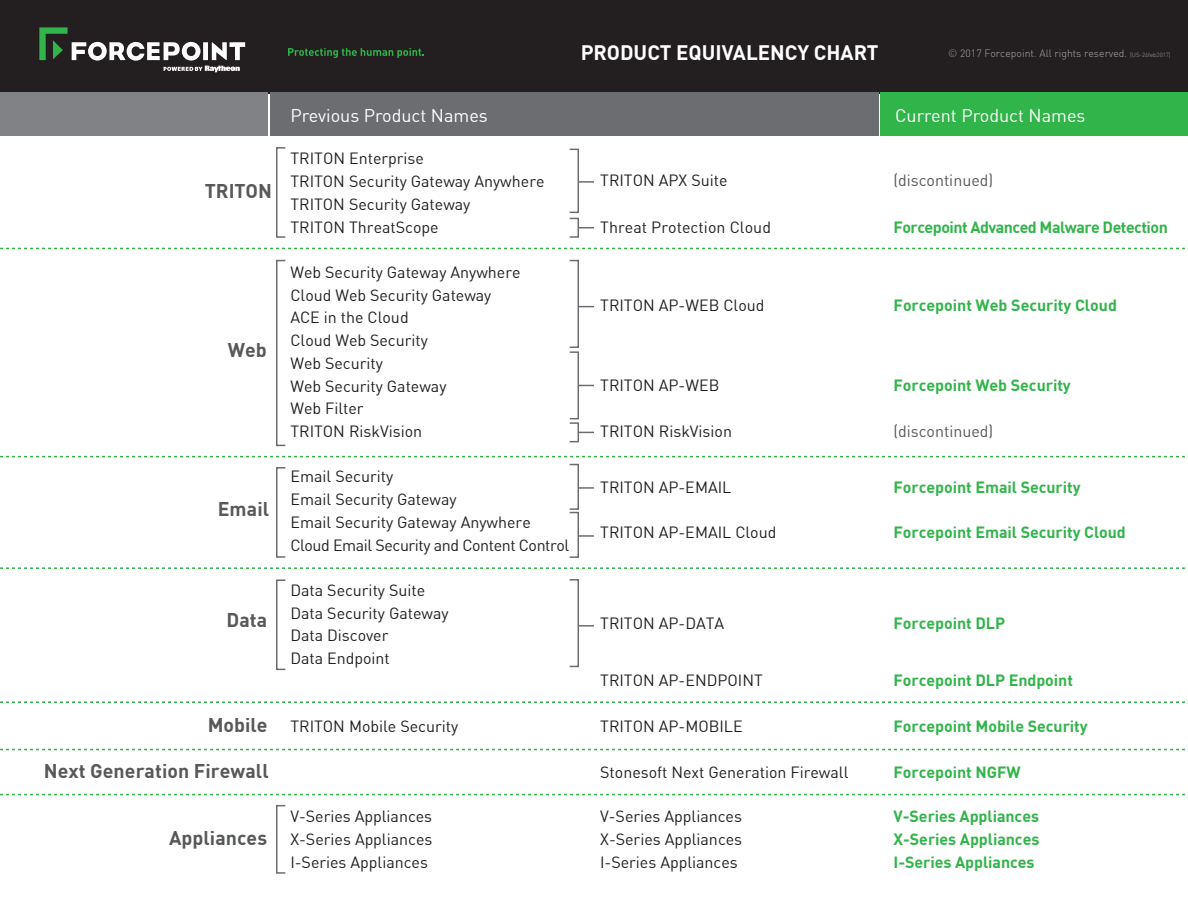
<style>
.page{position:relative;width:1188px;height:918px;background:#fff}
.page>*{position:absolute;margin:0;border:0;box-sizing:border-box;transform-origin:0 0}
.t1{font:700 20.55px "DIN Offc Pro";color:#fff}
.t2{font:700 19.5px "DIN Offc Pro";letter-spacing:.005em;color:#57585a}
.t3{font:18px "DIN Offc Pro";color:#fff}
.t4{font:16.05px/22.6px "DIN Offc Pro";color:#231f20}
.t5{font:700 16.05px "DIN Offc Pro";letter-spacing:-.005em;color:#31b44a}
.t6{font:700 16.05px "DIN Offc Pro";letter-spacing:-.03em;color:#31b44a}
.t7{font:16.05px "DIN Offc Pro";color:#57585a}
.t8{font:300 10.5px "DIN Offc Pro";letter-spacing:.005em;color:#a8a9ad}
.s1{font-size:6px}
.s2{font-weight:700;font-size:19.5px;color:#57585a}
</style>
<div class="page">
<div style="left:0;top:0;width:1188px;height:93px;background:#231f20"></div>
<div style="left:881px;top:92px;width:307px;height:44px;background:#31b44a"></div>
<div style="left:0;top:92px;width:268px;height:44px;background:#808285"></div>
<div style="left:270px;top:92px;width:608px;height:44px;background:#6c6d70"></div>
<svg style="left:39px;top:27px;width:206px;height:45px"></svg>
<svg style="left:288px;top:48px;width:136px;height:10px"></svg>
<div style="left:276px;top:147px;width:10px;height:91px;border:2px solid #6c6d70"></div>
<div style="left:569px;top:149px;width:10px;height:64px;border:2px solid #6c6d70"></div>
<div style="left:569px;top:218px;width:10px;height:20px;border:2px solid #6c6d70"></div>
<div style="left:276px;top:467px;width:10px;height:91px;border:2px solid #6c6d70"></div>
<div style="left:276px;top:579px;width:10px;height:91px;border:2px solid #6c6d70"></div>
<div style="left:276px;top:805px;width:10px;height:69px;border:2px solid #6c6d70"></div>
<div style="left:276px;top:260px;width:10px;height:186px;border:2px solid #6c6d70"></div>
<svg style="left:0;top:248px;width:1185px;height:1px"></svg>
<svg style="left:0;top:456px;width:1185px;height:1px"></svg>
<svg style="left:0;top:567px;width:1185px;height:2px"></svg>
<svg style="left:0;top:701px;width:1185px;height:2px"></svg>
<svg style="left:0;top:749px;width:1185px;height:1px"></svg>
<svg style="left:0;top:794px;width:1185px;height:1px"></svg>
<svg style="left:578px;top:181px;width:16px;height:2px"></svg>
<div style="left:569px;top:260px;width:10px;height:88px;border:2px solid #6c6d70"></div>
<svg style="left:578px;top:306px;width:16px;height:1px"></svg>
<svg style="left:578px;top:227px;width:16px;height:1px"></svg>
<div style="left:569px;top:422px;width:10px;height:20px;border:2px solid #6c6d70"></div>
<svg style="left:578px;top:432px;width:16px;height:1px"></svg>
<div style="left:569px;top:351px;width:10px;height:68px;border:2px solid #6c6d70"></div>
<svg style="left:578px;top:385px;width:16px;height:1px"></svg>
<div style="left:569px;top:512px;width:10px;height:46px;border:2px solid #6c6d70"></div>
<svg style="left:578px;top:535px;width:16px;height:2px"></svg>
<div style="left:569px;top:464px;width:10px;height:46px;border:2px solid #6c6d70"></div>
<svg style="left:578px;top:487px;width:16px;height:2px"></svg>
<div style="left:569px;top:579px;width:10px;height:88px;border:2px solid #6c6d70"></div>
<svg style="left:578px;top:625px;width:16px;height:2px"></svg>
<p class="t2" style="left:205px;top:175px;width:69px">TRITON</p>
<p class="t2" style="left:228px;top:334px;width:40px">Web</p>
<p class="t3" style="left:290px;top:102px;width:199px">Previous Product Names</p>
<p class="t4" style="left:290px;top:146px;width:256px">TRITON Enterprise<br>TRITON Security Gateway Anywhere<br>TRITON Security Gateway<br>TRITON ThreatScope</p>
<p class="t4" style="left:290px;top:260px;width:232px">Web Security Gateway Anywhere<br>Cloud Web Security Gateway<br>ACE in the Cloud<br>Cloud Web Security<br>Web Security<br>Web Security Gateway<br>Web Filter<br>TRITON RiskVision</p>
<p class="t1" style="left:581px;top:36px;width:299px">PRODUCT EQUIVALENCY CHART</p>
<p class="t8" style="left:948px;top:45px;width:224px">© 2017 Forcepoint. All rights reserved. <span class="s1">[US-24feb2017]</span></p>
<p class="t3" style="left:895px;top:102px;width:192px">Current Product Names</p>
<p class="t4" style="left:600px;top:168px;width:129px">TRITON APX Suite</p>
<p class="t7" style="left:894px;top:168px;width:101px">(discontinued)</p>
<p class="t4" style="left:600px;top:214px;width:172px">Threat Protection Cloud</p>
<p class="t6" style="left:894px;top:214px;width:276px">Forcepoint Advanced Malware Detection</p>
<p class="t4" style="left:600px;top:293px;width:166px">TRITON AP-WEB Cloud</p>
<p class="t4" style="left:600px;top:373px;width:121px">TRITON AP-WEB</p>
<p class="t5" style="left:894px;top:293px;width:225px">Forcepoint Web Security Cloud</p>
<p class="t5" style="left:894px;top:372px;width:179px">Forcepoint Web Security</p>
<p class="t4" style="left:600px;top:419px;width:133px">TRITON RiskVision</p>
<p class="t7" style="left:894px;top:419px;width:101px">(discontinued)</p>
<p class="t4" style="left:290px;top:464px;width:280px">Email Security<br>Email Security Gateway<br>Email Security Gateway Anywhere<br>Cloud Email Security and Content Control</p>
<p class="t4" style="left:290px;top:578px;width:160px">Data Security Suite<br>Data Security Gateway<br>Data Discover<br>Data Endpoint</p>
<p class="t4" style="left:600px;top:475px;width:133px">TRITON AP-EMAIL</p>
<p class="t4" style="left:600px;top:520px;width:178px">TRITON AP-EMAIL Cloud</p>
<p class="t5" style="left:894px;top:475px;width:189px">Forcepoint Email Security</p>
<p class="t5" style="left:894px;top:520px;width:234px">Forcepoint Email Security Cloud</p>
<p class="t2" style="left:218px;top:493px;width:53px">Email</p>
<p class="t2" style="left:226px;top:605px;width:42px">Data</p>
<p class="t5" style="left:894px;top:611px;width:113px">Forcepoint DLP</p>
<p class="t4" style="left:600px;top:611px;width:126px">TRITON AP-DATA</p>
<p class="t4" style="left:600px;top:668px;width:164px">TRITON AP-ENDPOINT</p>
<p class="t5" style="left:894px;top:668px;width:181px">Forcepoint DLP Endpoint</p>
<p class="t4" style="left:208px;top:714px;width:252px"><span class="s2">Mobile</span> TRITON Mobile Security</p>
<p class="t4" style="left:600px;top:714px;width:144px">TRITON AP-MOBILE</p>
<p class="t5" style="left:894px;top:714px;width:196px">Forcepoint Mobile Security</p>
<p class="t2" style="left:44px;top:755px;width:226px">Next Generation Firewall</p>
<p class="t4" style="left:600px;top:760px;width:250px">Stonesoft Next Generation Firewall</p>
<p class="t5" style="left:894px;top:759px;width:129px">Forcepoint NGFW</p>
<p class="t4" style="left:290px;top:804px;width:143px">V-Series Appliances</p>
<p class="t4" style="left:600px;top:804px;width:143px">V-Series Appliances</p>
<p class="t5" style="left:894px;top:804px;width:147px">V-Series Appliances</p>
<p class="t4" style="left:290px;top:827px;width:143px">X-Series Appliances</p>
<p class="t4" style="left:600px;top:827px;width:143px">X-Series Appliances</p>
<p class="t5" style="left:894px;top:827px;width:147px">X-Series Appliances</p>
<p class="t4" style="left:290px;top:850px;width:139px">I-Series Appliances</p>
<p class="t4" style="left:600px;top:850px;width:139px">I-Series Appliances</p>
<p class="t5" style="left:894px;top:849px;width:143px">I-Series Appliances</p>
<p class="t2" style="left:169px;top:823px;width:100px">Appliances</p>
</div>
